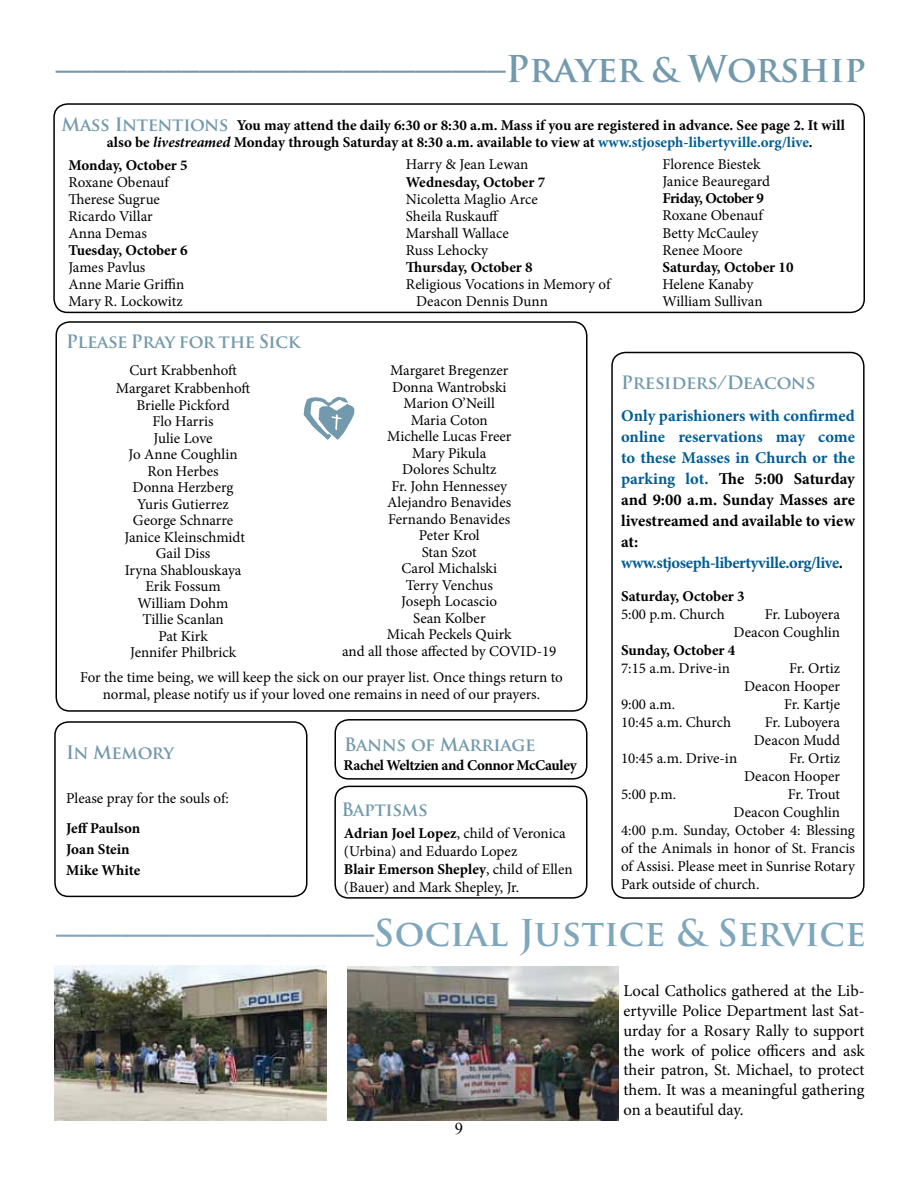
<style>
.page{position:relative;width:918px;height:1188px;background:#fff}
.page>*{position:absolute;margin:0;border:0;box-sizing:border-box;transform-origin:0 0}
.t1{font:700 36px "Trajan Pro";color:#7299ac}
.t2{font:700 36px "Trajan Pro";letter-spacing:.005em;color:#7ea7bc}
.t3{font:700 18px "Trajan Pro";letter-spacing:-.02em;color:#7299ac}
.t4{font:700 16.5px/21px "Minion Pro";letter-spacing:-.005em;color:#005d94}
.t5{font:16.5px/19.8px "Minion Pro";color:#000;text-align:justify}
.t6{font:16.5px "Times New Roman";color:#000}
.t7{font:15px/16.5px "Minion Pro";color:#000}
.t8{font:700 15px/21px "Minion Pro";letter-spacing:-.01em;color:#000}
.s1{font-size:33px}
.s2{font-family:"Trajan Pro";font-size:18px;color:#7299ac}
.s3{font-style:italic}
.s4{color:#005d94}
.s5{font-weight:700}
.s6{color:#000}
</style>
<div class="page">
<div style="left:53px;top:103px;width:812px;height:210px;border:2px solid #000;border-radius:14px"></div>
<div style="left:56px;top:321px;width:532px;height:391px;border:2px solid #000;border-radius:14px"></div>
<img style="left:303px;top:396px;width:52px;height:44px">
<div style="left:611px;top:352px;width:254px;height:547px;border:2px solid #000;border-radius:14px"></div>
<div style="left:334px;top:719px;width:254px;height:61px;border:2px solid #000;border-radius:14px"></div>
<div style="left:334px;top:786px;width:254px;height:113px;border:2px solid #000;border-radius:14px"></div>
<div style="left:54px;top:721px;width:254px;height:176px;border:2px solid #000;border-radius:14px"></div>
<img style="left:347px;top:966px;width:272px;height:154px">
<img style="left:54px;top:966px;width:272px;height:154px">
<h1 class="t1" style="left:56px;top:47px;width:811px">——––––—–—–—————–Prayer <span class="s1">&amp;</span> Worship</h1>
<p class="t8" style="left:107px;top:116px;width:740px;line-height:17.1px;text-indent:-45px"><span class="s2">Mass Intentions</span> You may attend the daily 6:30 or 8:30 a.m. Mass if you are registered in advance. See page 2. It will also be <span class="s3">livestreamed</span> Monday through Saturday at 8:30 a.m. available to view at <span class="s4">www.stjoseph-libertyville.org/live</span>.</p>
<p class="t8" style="left:68px;top:154px;width:121px">Monday, October 5</p>
<p class="t7" style="left:68px;top:173px;width:102px;line-height:17.1px">Roxane Obenauf<br>Therese Sugrue<br>Ricardo Villar<br>Anna Demas</p>
<p class="t8" style="left:68px;top:240px;width:121px">Tuesday, October 6</p>
<p class="t7" style="left:68px;top:259px;width:117px;line-height:17.1px">James Pavlus<br>Anne Marie Griffin<br>Mary R. Lockowitz</p>
<p class="t7" style="left:662px;top:156px;width:109px;line-height:17.1px">Florence Biestek<br>Janice Beauregard</p>
<p class="t8" style="left:662px;top:188px;width:103px">Friday, October 9</p>
<p class="t7" style="left:662px;top:207px;width:102px;line-height:17.1px">Roxane Obenauf<br>Betty McCauley<br>Renee Moore</p>
<p class="t8" style="left:662px;top:256px;width:133px">Saturday, October 10</p>
<p class="t7" style="left:662px;top:276px;width:102px;line-height:17.1px">Helene Kanaby<br>William Sullivan</p>
<p class="t7" style="left:406px;top:156px;width:124px">Harry &amp; Jean Lewan</p>
<p class="t8" style="left:406px;top:171px;width:141px">Wednesday, October 7</p>
<p class="t7" style="left:406px;top:190px;width:134px;line-height:17.1px">Nicoletta Maglio Arce<br>Sheila Ruskauff<br>Marshall Wallace<br>Russ Lehocky</p>
<p class="t8" style="left:406px;top:257px;width:128px">Thursday, October 8</p>
<p class="t7" style="left:416px;top:276px;width:196px;line-height:17.1px;text-indent:-10px">Religious Vocations in Memory of<br>Deacon Dennis Dunn</p>
<p class="t3" style="left:66px;top:331px;width:235px">Please Pray for the Sick</p>
<p class="t7" style="left:116px;top:362px;width:136px;line-height:18px;text-align:center">Curt Krabbenhoft<br>Margaret Krabbenhoft</p>
<p class="t7" style="left:125px;top:397px;width:122px;text-align:center">Brielle Pickford<br>Flo Harris<br>Julie Love<br>Jo Anne Coughlin<br>Ron Herbes<br>Donna Herzberg<br>Yuris Gutierrez<br>George Schnarre<br>Janice Kleinschmidt<br>Gail Diss<br>Iryna Shablouskaya<br>Erik Fossum<br>William Dohm<br>Tillie Scanlan<br>Pat Kirk<br>Jennifer Philbrick</p>
<p class="t7" style="left:342px;top:362px;width:216px;text-align:center">Margaret Bregenzer<br>Donna Wantrobski<br>Marion O’Neill<br>Maria Coton<br>Michelle Lucas Freer<br>Mary Pikula<br>Dolores Schultz<br>Fr. John Hennessey<br>Alejandro Benavides<br>Fernando Benavides<br>Peter Krol<br>Stan Szot<br>Carol Michalski<br>Terry Venchus<br>Joseph Locascio<br>Sean Kolber<br>Micah Peckels Quirk<br>and all those affected by COVID-19</p>
<p class="t7" style="left:80px;top:669px;width:484px;text-align:center">For the time being, we will keep the sick on our prayer list. Once things return to normal, please notify us if your loved one remains in need of our prayers.</p>
<p class="t3" style="left:66px;top:741px;width:110px">In Memory</p>
<p class="t7" style="left:66px;top:790px;width:164px">Please pray for the souls of:</p>
<p class="t8" style="left:66px;top:817px;width:76px">Jeff Paulson<br>Joan Stein<br>Mike White</p>
<p class="t3" style="left:344px;top:734px;width:193px">Banns of Marriage</p>
<p class="t8" style="left:344px;top:755px;width:235px">Rachel Weltzien and Connor McCauley</p>
<p class="t3" style="left:341px;top:799px;width:88px">Baptisms</p>
<p class="t7" style="left:344px;top:824px;width:230px;line-height:18px"><span class="s5">Adrian Joel Lopez</span>, child of Veronica (Urbina) and Eduardo Lopez<br><span class="s5">Blair Emerson Shepley</span>, child of Ellen (Bauer) and Mark Shepley, Jr.</p>
<p class="t3" style="left:621px;top:371px;width:196px">Presiders/Deacons</p>
<p class="t4" style="left:621px;top:405px;width:236px">Only parishioners with confirmed online reservations may come to these Masses in Church or the parking lot. <span class="s6">The 5:00 Saturday and 9:00 a.m. Sunday Masses are livestreamed and available to view at: </span>www.stjoseph-libertyville.org/live<span class="s6">.</span></p>
<p class="t8" style="left:621px;top:586px;width:125px">Saturday, October 3</p>
<p class="t7" style="left:621px;top:606px;width:105px">5:00 p.m. Church</p>
<p class="t7" style="left:734px;top:606px;width:108px;line-height:18px;text-align:right">Fr. Luboyera<br>Deacon Coughlin</p>
<p class="t8" style="left:621px;top:640px;width:116px">Sunday, October 4</p>
<p class="t7" style="left:621px;top:660px;width:110px">7:15 a.m. Drive-in</p>
<p class="t7" style="left:744px;top:660px;width:97px;line-height:18px;text-align:right">Fr. Ortiz<br>Deacon Hooper</p>
<p class="t7" style="left:621px;top:696px;width:56px">9:00 a.m.</p>
<p class="t7" style="left:784px;top:696px;width:57px">Fr. Kartje</p>
<p class="t7" style="left:621px;top:714px;width:112px">10:45 a.m. Church</p>
<p class="t7" style="left:754px;top:714px;width:88px;line-height:18px;text-align:right">Fr. Luboyera<br>Deacon Mudd</p>
<p class="t7" style="left:621px;top:750px;width:118px">10:45 a.m. Drive-in</p>
<p class="t7" style="left:744px;top:750px;width:97px;line-height:18px;text-align:right">Fr. Ortiz<br>Deacon Hooper</p>
<p class="t7" style="left:621px;top:786px;width:56px">5:00 p.m.</p>
<p class="t7" style="left:788px;top:786px;width:54px">Fr. Trout</p>
<p class="t7" style="left:734px;top:804px;width:108px">Deacon Coughlin</p>
<p class="t7" style="left:621px;top:822px;width:235px">4:00 p.m. Sunday, October 4: Blessing</p>
<p class="t7" style="left:621px;top:840px;width:235px">of the Animals in honor of St. Francis</p>
<p class="t7" style="left:621px;top:858px;width:235px">of Assisi. Please meet in Sunrise Rotary</p>
<p class="t7" style="left:621px;top:876px;width:140px">Park outside of church.</p>
<h1 class="t2" style="left:56px;top:911px;width:811px">—————————Social Justice &amp; Service</h1>
<p class="t6" style="left:455px;top:1117px;width:10px">9</p>
<p class="t5" style="left:624px;top:981px;width:243px">Local Catholics gathered at the Lib&shy;ertyville Police Department last Sat&shy;urday for a Rosary Rally to support the work of police officers and ask their patron, St. Michael, to protect them. It was a meaningful gathering on a beautiful day.</p>
</div>
